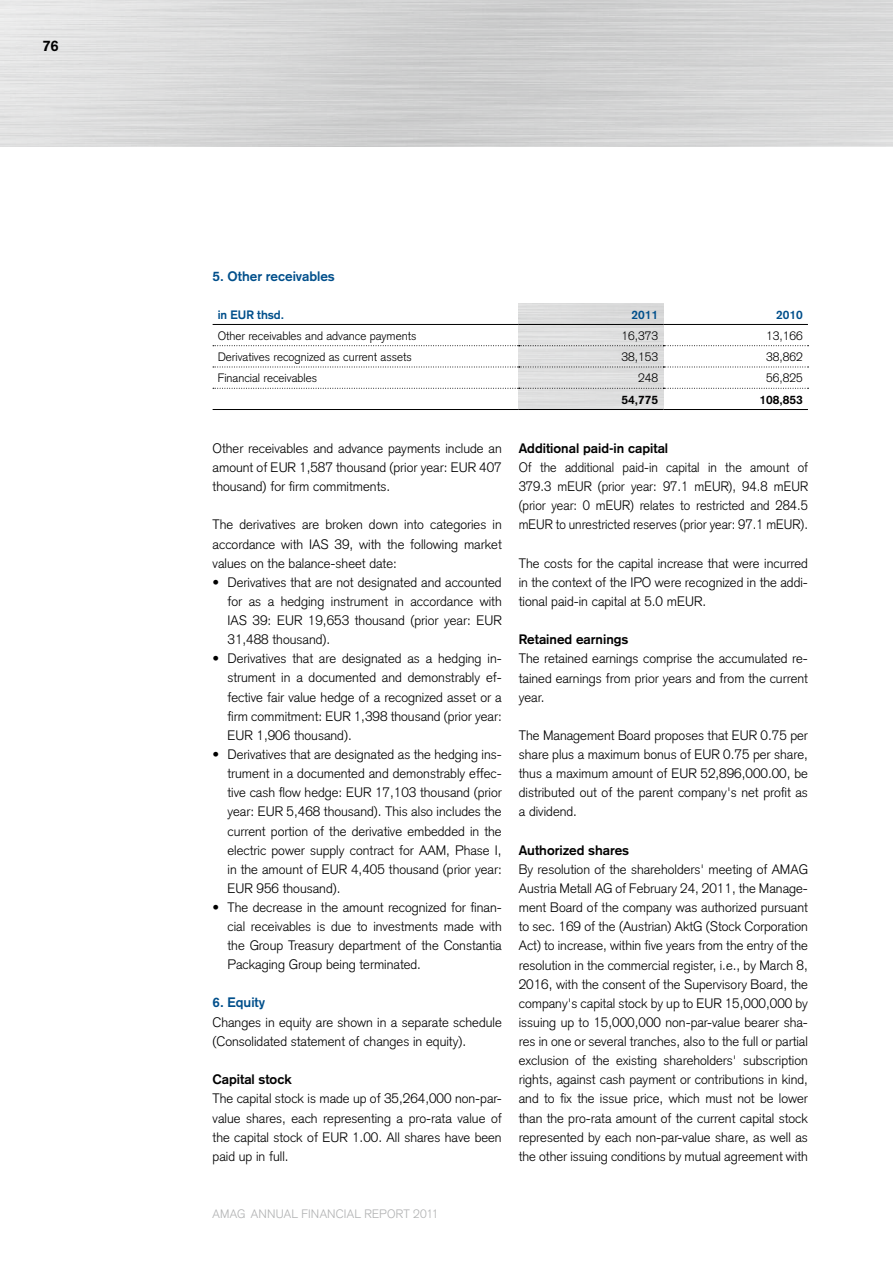
<style>
.page{position:relative;width:893px;height:1263px;background:#fff}
.page>*{position:absolute;margin:0;border:0;box-sizing:border-box;transform-origin:0 0}
.t1{font:700 15px "Akzidenz Grotesk";color:#000}
.t2{font:300 13.5px/19.2px "Akzidenz Grotesk";color:#000;text-align:justify}
.t3{font:300 13.5px/19.2px "Akzidenz Grotesk";color:#000;text-align:justify;scale:.96 1}
.t4{font:700 13.5px "Akzidenz Grotesk";color:#000}
.t5{font:700 13.5px "Akzidenz Grotesk";color:#004f8b}
.t6{font:300 12px "Akzidenz Grotesk";color:#000}
.t7{font:300 12px "Akzidenz Grotesk";letter-spacing:.01em;color:#b1b2b3}
.t8{font:700 12px "Akzidenz Grotesk";color:#004f8b}
.t9{font:700 12px "Akzidenz Grotesk";color:#000}
</style>
<div class="page">
<div style="left:519px;top:303px;width:144px;height:106px;background:#dddede"></div>
<hr style="left:213px;top:324px;width:306px;height:1px;background:#000">
<hr style="left:519px;top:324px;width:144px;height:1px;background:#000">
<hr style="left:663px;top:324px;width:145px;height:1px;background:#000">
<svg style="left:213px;top:345px;width:595px;height:1px"></svg>
<svg style="left:213px;top:367px;width:595px;height:1px"></svg>
<hr style="left:213px;top:409px;width:306px;height:1px;background:#000">
<hr style="left:519px;top:409px;width:144px;height:1px;background:#000">
<svg style="left:213px;top:388px;width:595px;height:1px"></svg>
<hr style="left:663px;top:409px;width:145px;height:1px;background:#000">
<p class="t1" style="left:43px;top:37px;width:18px">76</p>
<p class="t5" style="left:213px;top:268px;width:124px">5. Other receivables</p>
<p class="t8" style="left:218px;top:308px;width:68px">in EUR thsd.</p>
<p class="t8" style="left:632px;top:308px;width:28px">2011</p>
<p class="t8" style="left:776px;top:308px;width:28px">2010</p>
<p class="t6" style="left:218px;top:328px;width:200px">Other receivables and advance payments</p>
<p class="t6" style="left:622px;top:328px;width:38px">16,373</p>
<p class="t6" style="left:766px;top:328px;width:38px">13,166</p>
<p class="t6" style="left:218px;top:350px;width:195px">Derivatives recognized as current assets</p>
<p class="t6" style="left:622px;top:350px;width:38px">38,153</p>
<p class="t6" style="left:766px;top:350px;width:38px">38,862</p>
<p class="t6" style="left:218px;top:371px;width:101px">Financial receivables</p>
<p class="t6" style="left:638px;top:371px;width:22px">248</p>
<p class="t6" style="left:766px;top:371px;width:38px">56,825</p>
<p class="t9" style="left:622px;top:392px;width:38px">54,775</p>
<p class="t9" style="left:759px;top:392px;width:45px">108,853</p>
<p class="t2" style="left:213px;top:439px;width:291px">Other receivables and advance payments include an amount of EUR 1,587 thousand (prior year: EUR 407 thousand) for firm commitments.</p>
<p class="t2" style="left:213px;top:515px;width:291px">The derivatives are broken down into categories in accordance with IAS 39, with the following market values on the balance-sheet date:</p>
<p class="t2" style="left:227px;top:573px;width:276px;text-indent:-15px">• Derivatives that are not designated and accounted for as a hedging instrument in accordance with IAS 39: EUR 19,653 thousand (prior year: EUR 31,488 thousand).</p>
<p class="t2" style="left:227px;top:649px;width:276px;text-indent:-15px">• Derivatives that are designated as a hedging in&shy;strument in a documented and demonstrably ef&shy;fective fair value hedge of a recognized asset or a firm commitment: EUR 1,398 thousand (prior year:<br>EUR 1,906 thousand).</p>
<p class="t2" style="left:227px;top:745px;width:276px;text-indent:-15px">• Derivatives that are designated as the hedging ins&shy;trument in a documented and demonstrably effec&shy;tive cash flow hedge: EUR 17,103 thousand (prior year: EUR 5,468 thousand). This also includes the current portion of the derivative embedded in the electric power supply contract for AAM, Phase I, in the amount of EUR 4,405 thousand (prior year:<br>EUR 956 thousand).</p>
<p class="t2" style="left:227px;top:898px;width:276px;text-indent:-15px">• The decrease in the amount recognized for finan&shy;cial receivables is due to investments made with the Group Treasury department of the Constantia Packaging Group being terminated.</p>
<p class="t5" style="left:213px;top:994px;width:54px">6. Equity</p>
<p class="t2" style="left:213px;top:1013px;width:291px">Changes in equity are shown in a separate schedule (Consolidated statement of changes in equity).</p>
<p class="t4" style="left:213px;top:1071px;width:81px">Capital stock</p>
<p class="t2" style="left:213px;top:1089px;width:291px">The capital stock is made up of 35,264,000 non-par&shy;value shares, each representing a pro-rata value of the capital stock of EUR 1.00. All shares have been paid up in full.</p>
<p class="t4" style="left:519px;top:440px;width:151px">Additional paid-in capital</p>
<p class="t3" style="left:519px;top:458px;width:303px">Of the additional paid-in capital in the amount of 379.3 mEUR (prior year: 97.1 mEUR), 94.8 mEUR (prior year: 0 mEUR) relates to restricted and 284.5 mEUR to unrestricted reserves (prior year: 97.1 mEUR).</p>
<p class="t2" style="left:519px;top:553px;width:291px">The costs for the capital increase that were incurred in the context of the IPO were recognized in the addi&shy;tional paid-in capital at 5.0 mEUR.</p>
<p class="t4" style="left:519px;top:631px;width:111px">Retained earnings</p>
<p class="t2" style="left:519px;top:649px;width:291px">The retained earnings comprise the accumulated re&shy;tained earnings from prior years and from the current year.</p>
<p class="t2" style="left:519px;top:726px;width:291px">The Management Board proposes that EUR 0.75 per share plus a maximum bonus of EUR 0.75 per share, thus a maximum amount of EUR 52,896,000.00, be distributed out of the parent company's net profit as a dividend.</p>
<p class="t4" style="left:519px;top:842px;width:112px">Authorized shares</p>
<p class="t2" style="left:519px;top:860px;width:291px">By resolution of the shareholders' meeting of AMAG Austria Metall AG of February 24, 2011, the Manage&shy;ment Board of the company was authorized pursuant to sec. 169 of the (Austrian) AktG (Stock Corporation Act) to increase, within five years from the entry of the resolution in the commercial register, i.e., by March 8, 2016, with the consent of the Supervisory Board, the company's capital stock by up to EUR 15,000,000 by issuing up to 15,000,000 non-par-value bearer sha&shy;res in one or several tranches, also to the full or partial exclusion of the existing shareholders' subscription rights, against cash payment or contributions in kind, and to fix the issue price, which must not be lower than the pro-rata amount of the current capital stock represented by each non-par-value share, as well as the other issuing conditions by mutual agreement with</p>
<p class="t7" style="left:213px;top:1207px;width:45px">AMAG annual</p>
<p class="t7" style="left:301px;top:1207px;width:8px">financial</p>
<p class="t7" style="left:364px;top:1207px;width:9px">report</p>
<p class="t7" style="left:413px;top:1207px;width:27px">2011</p>
</div>
